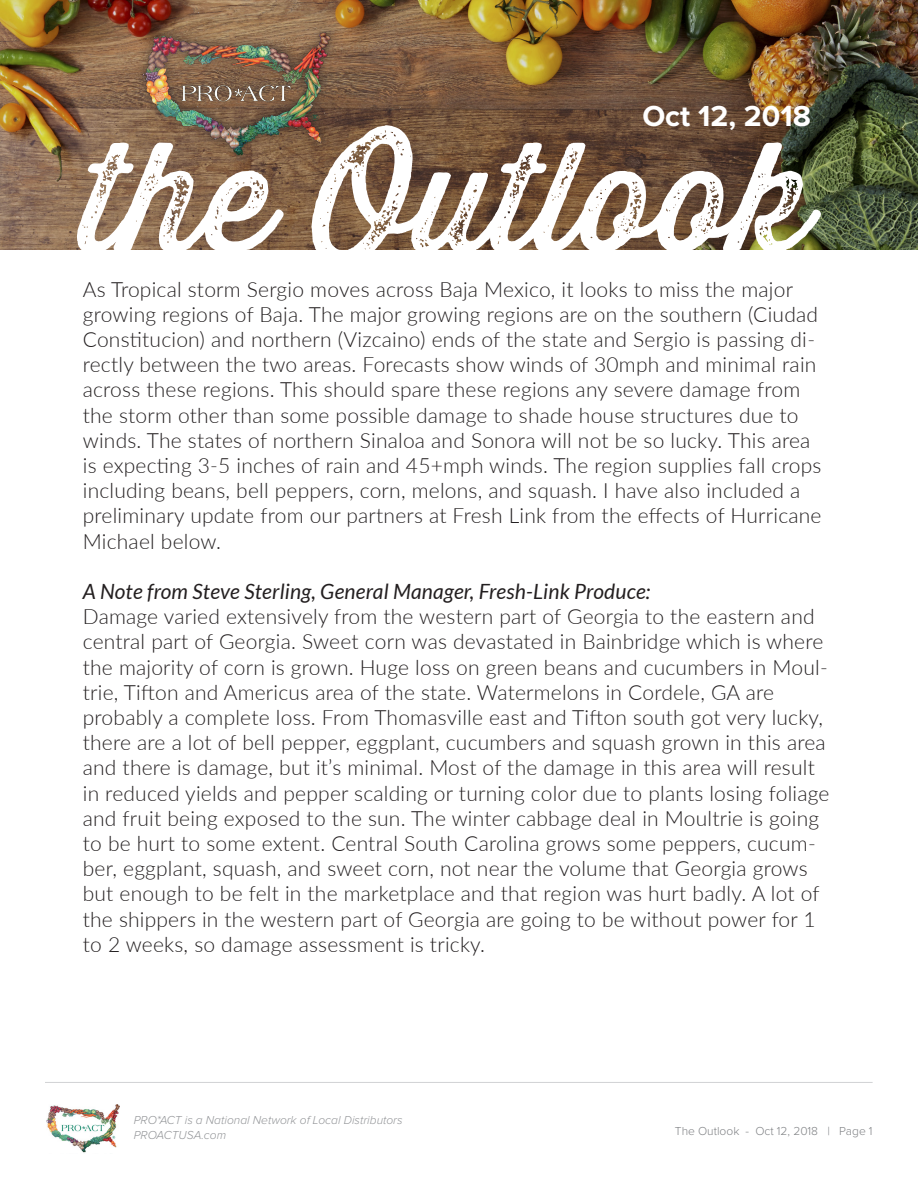
<style>
.page{position:relative;width:918px;height:1188px;background:#fff}
.page>*{position:absolute;margin:0;border:0;box-sizing:border-box;transform-origin:0 0}
.t1{font:150.75px "Thirsty Rough Reg Two";color:#fff}
.t2{font:700 30px "Proxima Nova";color:#fff}
.t3{font:300 21px/25.2px "Lato";letter-spacing:.01em;color:#231f20}
.t4{font:italic 21px "Lato";letter-spacing:.01em;color:#231f20}
.t5{font:italic 300 12px/14.4px "Proxima Nova";color:#939598}
.t6{font:300 12px "Proxima Nova";color:#808285}
</style>
<div class="page">
<img style="left:0;top:0;width:918px;height:249px">
<div style="left:134px;top:22px;width:206px;height:141px;background:#231f20;opacity:.6"></div>
<img style="left:142px;top:32px;width:189px;height:125px">
<img style="left:46px;top:1104px;width:74px;height:49px">
<hr style="left:45px;top:1082px;width:828px;height:1px;background:#d1d2d4">
<h2 class="t2" style="left:642px;top:94px;width:170px">Oct 12, 2018</h2>
<h1 class="t1" style="left:83px;top:86px;width:730px">the Outlook</h1>
<p class="t3" style="left:83px;top:276px;width:740px">As Tropical storm Sergio moves across Baja Mexico, it looks to miss the major growing regions of Baja. The major growing regions are on the southern (Ciudad Constitucion) and northern (Vizcaino) ends of the state and Sergio is passing di&shy;rectly between the two areas. Forecasts show winds of 30mph and minimal rain across these regions. This should spare these regions any severe damage from the storm other than some possible damage to shade house structures due to winds. The states of northern Sinaloa and Sonora will not be so lucky. This area is expecting 3-5 inches of rain and 45+mph winds. The region supplies fall crops including beans, bell peppers, corn, melons, and squash. I have also included a preliminary update from our partners at Fresh Link from the effects of Hurricane Michael below.</p>
<p class="t4" style="left:83px;top:580px;width:569px">A Note from Steve Sterling, General Manager, Fresh-Link Produce:</p>
<p class="t3" style="left:83px;top:603px;width:748px">Damage varied extensively from the western part of Georgia to the eastern and central part of Georgia. Sweet corn was devastated in Bainbridge which is where the majority of corn is grown. Huge loss on green beans and cucumbers in Moul&shy;trie, Tifton and Americus area of the state. Watermelons in Cordele, GA are probably a complete loss. From Thomasville east and Tifton south got very lucky, there are a lot of bell pepper, eggplant, cucumbers and squash grown in this area and there is damage, but it’s minimal. Most of the damage in this area will result in reduced yields and pepper scalding or turning color due to plants losing foliage and fruit being exposed to the sun. The winter cabbage deal in Moultrie is going to be hurt to some extent. Central South Carolina grows some peppers, cucum&shy;ber, eggplant, squash, and sweet corn, not near the volume that Georgia grows but enough to be felt in the marketplace and that region was hurt badly. A lot of the shippers in the western part of Georgia are going to be without power for 1 to 2 weeks, so damage assessment is tricky.</p>
<p class="t5" style="left:134px;top:1114px;width:270px">PRO*ACT is a National Network of Local Distributors<br>PROACTUSA.com</p>
<p class="t6" style="left:675px;top:1126px;width:199px">The Outlook - Oct 12, 2018 | Page 1</p>
</div>
